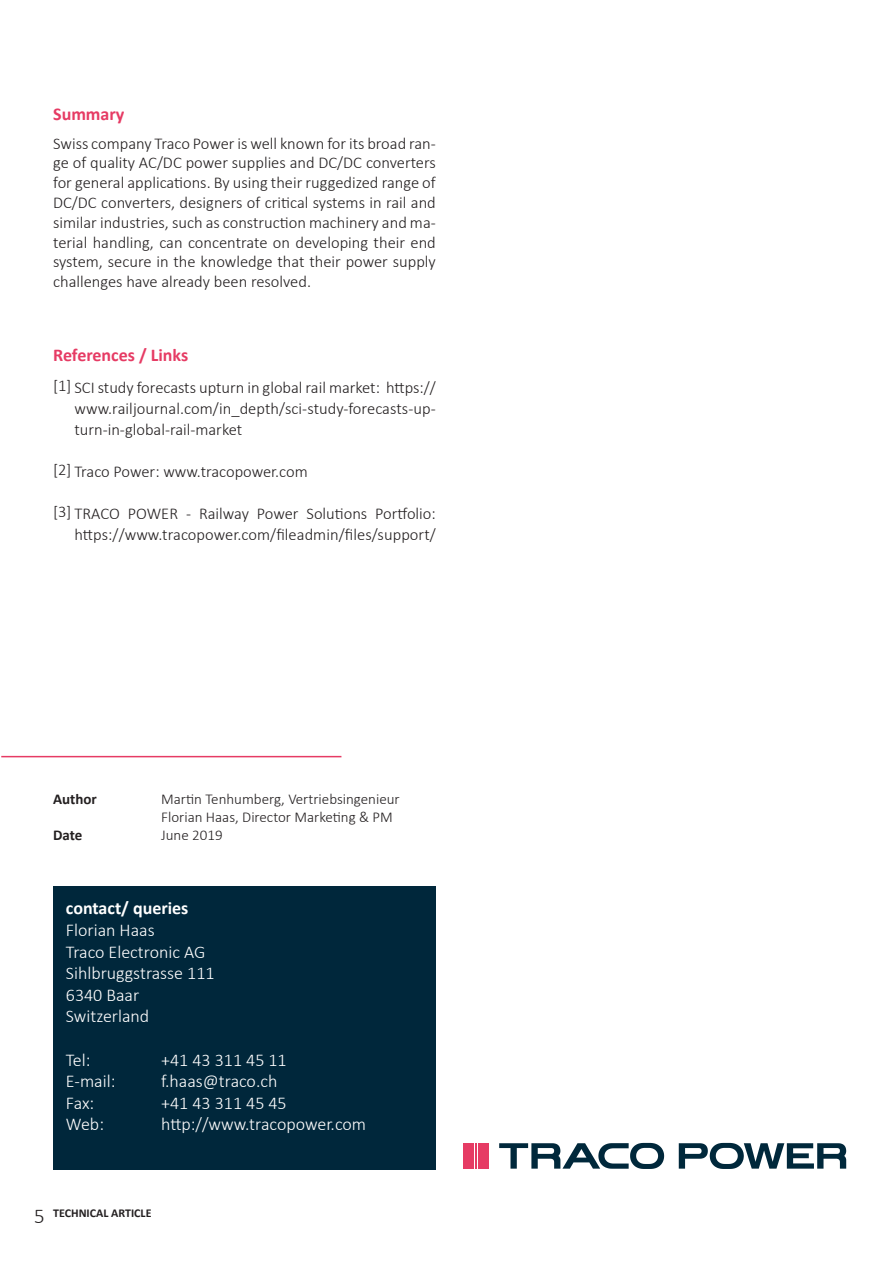
<style>
.page{position:relative;width:893px;height:1263px;background:#fff}
.page>*{position:absolute;margin:0;border:0;box-sizing:border-box;transform-origin:0 0}
.t1{font:300 21px "Calibri";color:#231f20}
.t2{font:300 18px "Calibri";color:#fff}
.t3{font:700 18px "Calibri";color:#e63b64}
.t4{font:700 18px "Calibri";color:#fff}
.t5{font:300 16.5px/19.8px "Calibri";color:#231f20;text-align:justify}
.t6{font:300 15px "Calibri";color:#231f20}
.t7{font:700 15px "Calibri";color:#231f20}
.t8{font:700 12px "Calibri";color:#231f20}
</style>
<div class="page">
<hr style="left:1px;top:756px;width:340px;height:1px;background:#e63b64">
<div style="left:53px;top:886px;width:383px;height:283px;background:#00273b"></div>
<svg style="left:499px;top:1143px;width:165px;height:26px"></svg>
<svg style="left:679px;top:1143px;width:167px;height:26px"></svg>
<div style="left:463px;top:1143px;width:11px;height:25px;background:#e63b64"></div>
<div style="left:478px;top:1143px;width:10px;height:25px;background:#e63b64"></div>
<hr style="left:475px;top:1143px;width:2px;height:25px;background:#e63b64">
<p class="t3" style="left:53px;top:102px;width:73px">Summary</p>
<p class="t5" style="left:53px;top:132px;width:384px">Swiss company Traco Power is well known for its broad ran&shy;ge of quality AC/DC power supplies and DC/DC converters for general applications. By using their ruggedized range of DC/DC converters, designers of critical systems in rail and similar industries, such as construction machinery and ma&shy;terial handling, can concentrate on developing their end system, secure in the knowledge that their power supply challenges have already been resolved.</p>
<p class="t3" style="left:53px;top:344px;width:137px">References / Links</p>
<p class="t5" style="left:53px;top:375px;width:20px">[1]</p>
<p class="t5" style="left:74px;top:376px;width:363px;line-height:21px">SCI study forecasts upturn in global rail market: https:// www.railjournal.com/in_depth/sci-study-forecasts-up&shy;turn-in-global-rail-market</p>
<p class="t5" style="left:74px;top:461px;width:235px">Traco Power: www.tracopower.com</p>
<p class="t5" style="left:74px;top:502px;width:363px;line-height:21px">TRACO POWER - Railway Power Solutions Portfolio: https://www.tracopower.com/fileadmin/files/support/</p>
<p class="t5" style="left:53px;top:459px;width:20px">[2]</p>
<p class="t5" style="left:53px;top:501px;width:20px">[3]</p>
<p class="t7" style="left:53px;top:790px;width:45px">Author</p>
<p class="t6" style="left:161px;top:790px;width:240px">Martin Tenhumberg, Vertriebsingenieur</p>
<p class="t6" style="left:161px;top:808px;width:233px">Florian Haas, Director Marketing &amp; PM</p>
<p class="t7" style="left:53px;top:826px;width:31px">Date</p>
<p class="t6" style="left:161px;top:826px;width:63px">June 2019</p>
<p class="t4" style="left:66px;top:897px;width:124px">contact/ queries</p>
<p class="t2" style="left:66px;top:919px;width:90px">Florian Haas</p>
<p class="t2" style="left:66px;top:940px;width:141px">Traco Electronic AG</p>
<p class="t2" style="left:66px;top:962px;width:150px">Sihlbruggstrasse 111</p>
<p class="t2" style="left:66px;top:983px;width:75px">6340 Baar</p>
<p class="t2" style="left:66px;top:1005px;width:85px">Switzerland</p>
<p class="t2" style="left:66px;top:1048px;width:26px">Tel:</p>
<p class="t2" style="left:161px;top:1048px;width:127px">+41 43 311 45 11</p>
<p class="t2" style="left:66px;top:1070px;width:51px">E-mail:</p>
<p class="t2" style="left:161px;top:1070px;width:118px">f.haas@traco.ch</p>
<p class="t2" style="left:66px;top:1091px;width:30px">Fax:</p>
<p class="t2" style="left:161px;top:1091px;width:127px">+41 43 311 45 45</p>
<p class="t2" style="left:66px;top:1113px;width:40px">Web:</p>
<p class="t2" style="left:161px;top:1113px;width:206px">http://www.tracopower.com</p>
<p class="t1" style="left:34px;top:1203px;width:12px">5</p>
<p class="t8" style="left:53px;top:1205px;width:100px">TECHNICAL ARTICLE</p>
</div>
